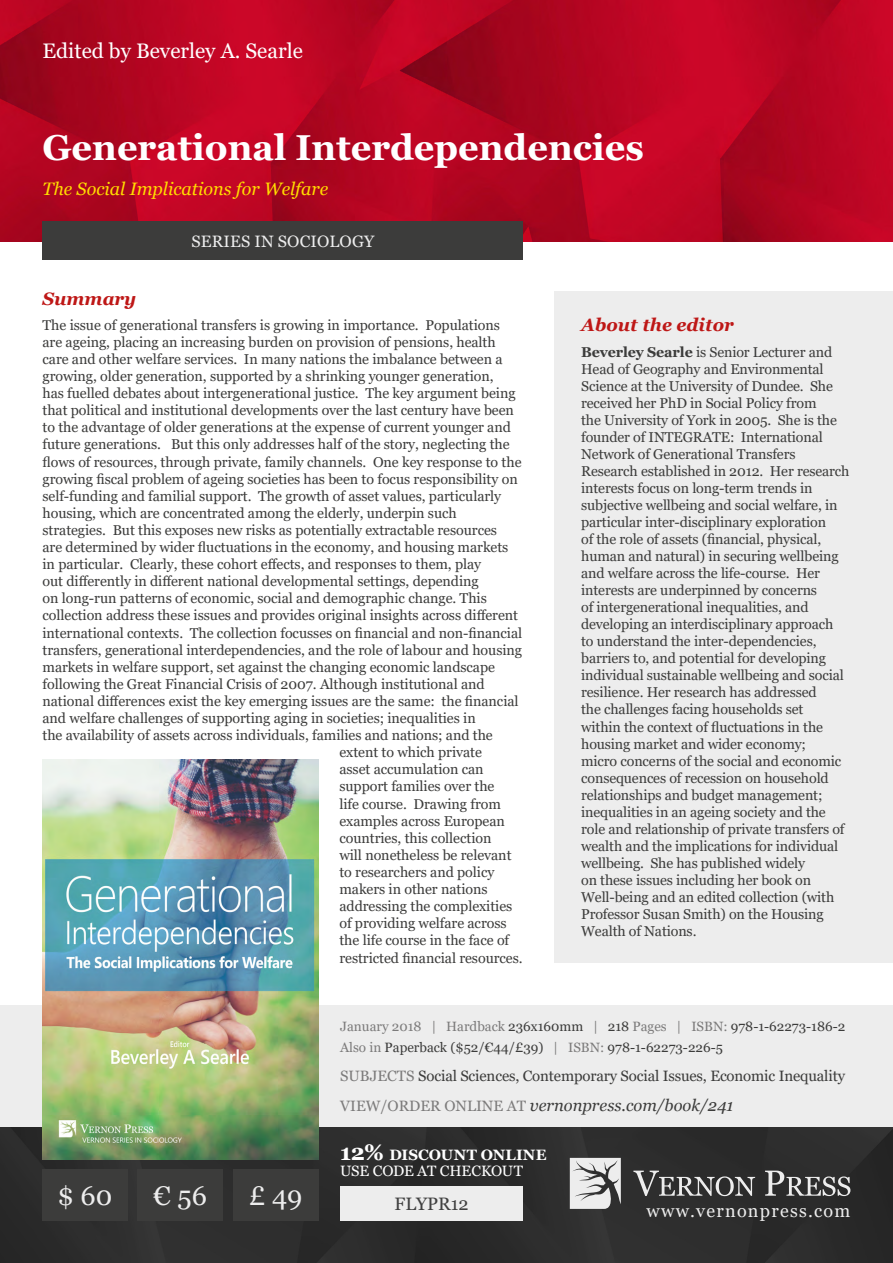
<style>
.page{position:relative;width:893px;height:1263px;background:#fff}
.page>*{position:absolute;margin:0;border:0;box-sizing:border-box;transform-origin:0 0}
.t1{font:700 36px "Georgia";color:#fff}
.t2{font:27px "Georgia";color:#ededed}
.t3{font:21px "Georgia";color:#fff}
.t4{font:italic 18px "Georgia";color:#fd0}
.t5{font:italic 700 18px "Georgia";color:#be1716}
.t6{font:18px "Georgia";letter-spacing:.07em;color:#ededed}
.t7{font:18px "Georgia";color:#404040}
.t8{font:italic 16.5px "Georgia";color:#3c3c3b}
.t9{font:16.5px "Georgia";letter-spacing:.01em;color:#ededed}
.t10{font:15px "Georgia";letter-spacing:-.01em;color:#3c3c3b}
.t11{font:15px/16.5px "Georgia";letter-spacing:-.015em;color:#fff}
.t12{font:14.25px/17.1px "Georgia";letter-spacing:-.005em;color:#3c3c3b}
.t13{font:13.5px/21px "Georgia";color:#3c3c3b}
.s1{font-weight:700}
.s2{color:#7c7b7b}
.s3{font-style:normal;font-size:15px;color:#7c7b7b}
.s4{font-weight:700;font-size:22.5px}
</style>
<div class="page">
<img style="left:0;top:0;width:893px;height:242px">
<div style="left:0;top:1127px;width:893px;height:136px;background:#2d2d2d"></div>
<svg style="left:633px;top:1170px;width:122px;height:26px"></svg>
<svg style="left:765px;top:1170px;width:85px;height:26px"></svg>
<svg style="left:570px;top:1158px;width:51px;height:51px"></svg>
<div style="left:43px;top:1169px;width:85px;height:51px;background:#3c3c3b"></div>
<div style="left:138px;top:1169px;width:85px;height:51px;background:#3c3c3b"></div>
<div style="left:233px;top:1169px;width:85px;height:51px;background:#3c3c3b"></div>
<div style="left:340px;top:1186px;width:183px;height:34px;background:#ededed"></div>
<div style="left:555px;top:291px;width:338px;height:671px;background:#ededed"></div>
<div style="left:43px;top:221px;width:480px;height:38px;background:#3c3c3b"></div>
<div style="left:0;top:1005px;width:893px;height:122px;background:#ededed"></div>
<img style="left:43px;top:759px;width:275px;height:400px">
<h3 class="t3" style="left:43px;top:38px;width:262px">Edited by Beverley A. Searle</h3>
<h1 class="t1" style="left:43px;top:124px;width:603px">Generational Interdependencies</h1>
<p class="t4" style="left:43px;top:177px;width:287px">The Social Implications for Welfare</p>
<p class="t5" style="left:43px;top:287px;width:95px">Summary</p>
<p class="t9" style="left:191px;top:231px;width:184px">SERIES IN SOCIOLOGY</p>
<p class="t12" style="left:43px;top:317px;width:459px">The issue of generational transfers is growing in importance. Populations</p>
<p class="t12" style="left:43px;top:334px;width:455px">are ageing, placing an increasing burden on provision of pensions, health</p>
<p class="t12" style="left:43px;top:351px;width:462px">care and other welfare services. In many nations the imbalance between a</p>
<p class="t12" style="left:43px;top:368px;width:453px">growing, older generation, supported by a shrinking younger generation,</p>
<p class="t12" style="left:43px;top:385px;width:475px">has fuelled debates about intergenerational justice. The key argument being</p>
<p class="t12" style="left:43px;top:402px;width:473px">that political and institutional developments over the last century have been</p>
<p class="t12" style="left:43px;top:419px;width:470px">to the advantage of older generations at the expense of current younger and</p>
<p class="t12" style="left:43px;top:436px;width:469px">future generations. But this only addresses half of the story, neglecting the</p>
<p class="t12" style="left:43px;top:453px;width:480px">flows of resources, through private, family channels. One key response to the</p>
<p class="t12" style="left:43px;top:470px;width:477px">growing fiscal problem of ageing societies has been to focus responsibility on</p>
<p class="t12" style="left:43px;top:488px;width:460px">self-funding and familial support. The growth of asset values, particularly</p>
<p class="t12" style="left:43px;top:505px;width:416px">housing, which are concentrated among the elderly, underpin such</p>
<p class="t12" style="left:43px;top:522px;width:456px">strategies. But this exposes new risks as potentially extractable resources</p>
<p class="t12" style="left:43px;top:539px;width:467px">are determined by wider fluctuations in the economy, and housing markets</p>
<p class="t12" style="left:43px;top:556px;width:440px">in particular. Clearly, these cohort effects, and responses to them, play</p>
<p class="t12" style="left:43px;top:573px;width:438px">out differently in different national developmental settings, depending</p>
<p class="t12" style="left:43px;top:590px;width:446px">on long-run patterns of economic, social and demographic change. This</p>
<p class="t12" style="left:43px;top:607px;width:477px">collection address these issues and provides original insights across different</p>
<p class="t12" style="left:43px;top:624px;width:481px">international contexts. The collection focusses on financial and non-financial</p>
<p class="t12" style="left:43px;top:641px;width:481px">transfers, generational interdependencies, and the role of labour and housing</p>
<p class="t12" style="left:43px;top:659px;width:454px">markets in welfare support, set against the changing economic landscape</p>
<p class="t12" style="left:43px;top:676px;width:444px">following the Great Financial Crisis of 2007. Although institutional and</p>
<p class="t12" style="left:43px;top:693px;width:478px">national differences exist the key emerging issues are the same: the financial</p>
<p class="t12" style="left:43px;top:710px;width:435px">and welfare challenges of supporting aging in societies; inequalities in</p>
<p class="t12" style="left:43px;top:727px;width:452px">the availability of assets across individuals, families and nations; and the</p>
<p class="t12" style="left:339px;top:744px;width:144px">extent to which private</p>
<p class="t12" style="left:339px;top:761px;width:146px">asset accumulation can</p>
<p class="t12" style="left:339px;top:778px;width:157px">support families over the</p>
<p class="t12" style="left:339px;top:795px;width:163px">life course. Drawing from</p>
<p class="t12" style="left:339px;top:812px;width:167px">examples across European</p>
<p class="t12" style="left:339px;top:830px;width:154px">countries, this collection</p>
<p class="t12" style="left:339px;top:847px;width:174px">will nonetheless be relevant</p>
<p class="t12" style="left:339px;top:864px;width:156px">to researchers and policy</p>
<p class="t12" style="left:339px;top:881px;width:150px">makers in other nations</p>
<p class="t12" style="left:339px;top:898px;width:174px">addressing the complexities</p>
<p class="t12" style="left:339px;top:915px;width:169px">of providing welfare across</p>
<p class="t12" style="left:339px;top:932px;width:171px">the life course in the face of</p>
<p class="t12" style="left:339px;top:949px;width:185px">restricted financial resources.</p>
<p class="t5" style="left:581px;top:314px;width:154px">About the editor</p>
<p class="t12" style="left:581px;top:343px;width:270px"><span class="s1">Beverley Searle</span> is Senior Lecturer and Head of Geography and Environmental Science at the University of Dundee. She received her PhD in Social Policy from<br>the University of York in 2005. She is the founder of INTEGRATE: International Network of Generational Transfers Research established in 2012. Her research interests focus on long-term trends in subjective wellbeing and social welfare, in particular inter-disciplinary exploration<br>of the role of assets (financial, physical, human and natural) in securing wellbeing and welfare across the life-course. Her interests are underpinned by concerns<br>of intergenerational inequalities, and developing an interdisciplinary approach<br>to understand the inter-dependencies, barriers to, and potential for developing individual sustainable wellbeing and social resilience. Her research has addressed<br>the challenges facing households set<br>within the context of fluctuations in the housing market and wider economy;<br>micro concerns of the social and economic consequences of recession on household relationships and budget management; inequalities in an ageing society and the role and relationship of private transfers of wealth and the implications for individual wellbeing. She has published widely<br>on these issues including her book on Well-being and an edited collection (with Professor Susan Smith) on the Housing Wealth of Nations.</p>
<p class="t13" style="left:340px;top:1016px;width:507px"><span class="s2">January 2018 | Hardback</span> 236x160mm <span class="s2">|</span> 218 <span class="s2">Pages | ISBN:</span> 978-1-62273-186-2<br><span class="s2">Also in</span> Paperback ($52/€44/£39) <span class="s2">| ISBN:</span> 978-1-62273-226-5</p>
<p class="t10" style="left:340px;top:1067px;width:506px"><span class="s2">SUBJECTS</span> Social Sciences, Contemporary Social Issues, Economic Inequality</p>
<p class="t8" style="left:340px;top:1095px;width:395px"><span class="s3">VIEW/ORDER ONLINE AT</span> vernonpress.com/book/241</p>
<p class="t11" style="left:340px;top:1146px;width:208px"><span class="s4">12%</span> <span class="s1">DISCOUNT ONLINE<br></span>USE CODE AT CHECKOUT</p>
<h2 class="t2" style="left:58px;top:1179px;width:56px">$ 60</h2>
<h2 class="t2" style="left:154px;top:1179px;width:55px">€ 56</h2>
<h2 class="t2" style="left:249px;top:1179px;width:55px">£ 49</h2>
<p class="t7" style="left:395px;top:1193px;width:76px">FLYPR12</p>
<p class="t6" style="left:647px;top:1199px;width:205px">www.vernonpress.com</p>
</div>
